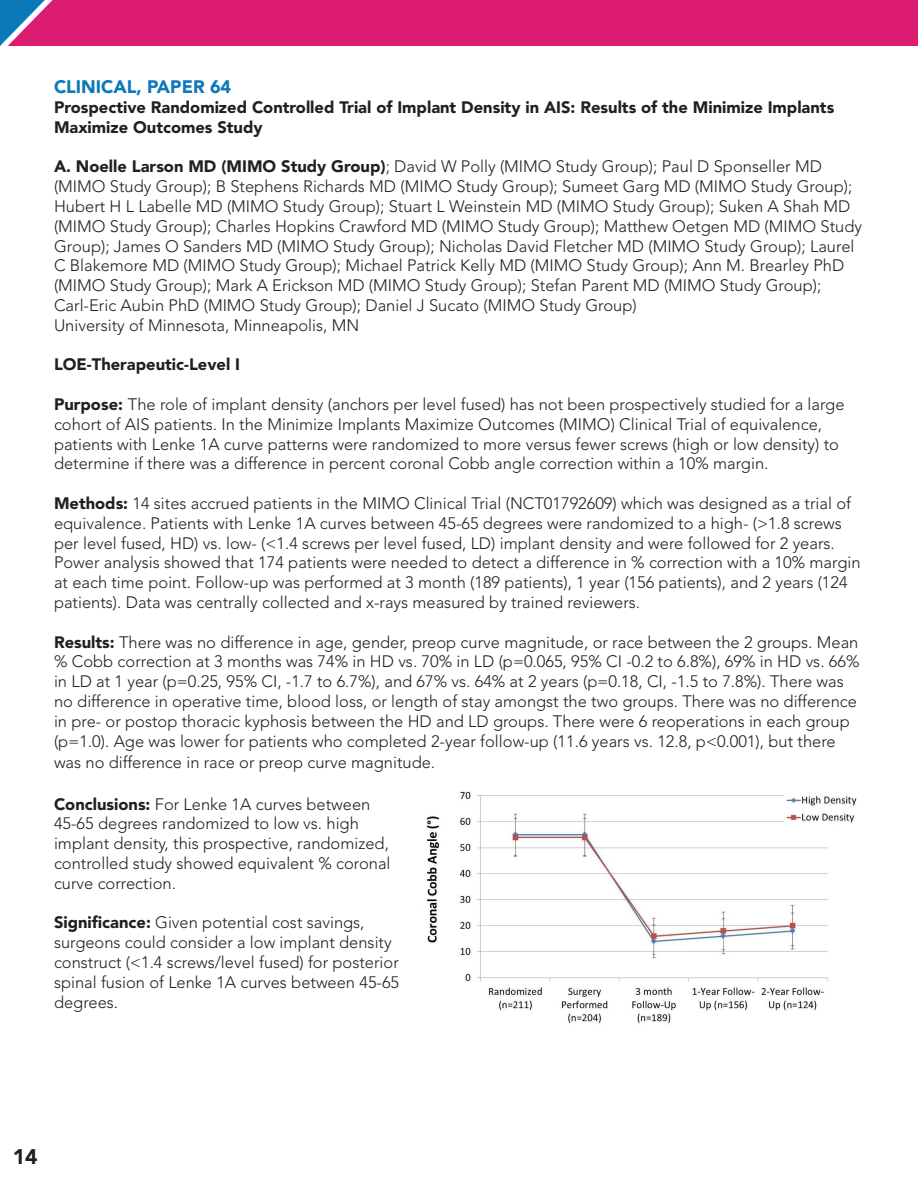
<style>
.page{position:relative;width:918px;height:1188px;background:#fff}
.page>*{position:absolute;margin:0;border:0;box-sizing:border-box;transform-origin:0 0}
.t1{font:900 21px "Avenir LT Std";color:#231f20}
.t2{font:900 18px "Avenir LT Std";color:#0b78b9}
.t3{font:300 16.5px/19.8px "Avenir LT Std";color:#231f20}
.t4{font:900 16.5px/19.8px "Avenir LT Std";color:#231f20}
.s1{font-weight:900}
</style>
<div class="page">
<img style="left:426px;top:791px;width:431px;height:233px">
<div style="left:0;top:0;width:918px;height:45px;background:#db1c71"></div>
<p class="t2" style="left:54px;top:76px;width:179px">CLINICAL, PAPER 64</p>
<p class="t4" style="left:54px;top:97px;width:782px">Prospective Randomized Controlled Trial of Implant Density in AIS: Results of the Minimize Implants<br>Maximize Outcomes Study</p>
<p class="t3" style="left:54px;top:157px;width:810px"><span class="s1">A. Noelle Larson MD (MIMO Study Group)</span>; David W Polly (MIMO Study Group); Paul D Sponseller MD (MIMO Study Group); B Stephens Richards MD (MIMO Study Group); Sumeet Garg MD (MIMO Study Group); Hubert H L Labelle MD (MIMO Study Group); Stuart L Weinstein MD (MIMO Study Group); Suken A Shah MD (MIMO Study Group); Charles Hopkins Crawford MD (MIMO Study Group); Matthew Oetgen MD (MIMO Study Group); James O Sanders MD (MIMO Study Group); Nicholas David Fletcher MD (MIMO Study Group); Laurel C Blakemore MD (MIMO Study Group); Michael Patrick Kelly MD (MIMO Study Group); Ann M. Brearley PhD (MIMO Study Group); Mark A Erickson MD (MIMO Study Group); Stefan Parent MD (MIMO Study Group); Carl-Eric Aubin PhD (MIMO Study Group); Daniel J Sucato (MIMO Study Group)</p>
<p class="t3" style="left:54px;top:315px;width:307px">University of Minnesota, Minneapolis, MN</p>
<p class="t4" style="left:54px;top:355px;width:188px">LOE-Therapeutic-Level I</p>
<p class="t3" style="left:54px;top:394px;width:792px"><span class="s1">Purpose:</span> The role of implant density (anchors per level fused) has not been prospectively studied for a large cohort of AIS patients. In the Minimize Implants Maximize Outcomes (MIMO) Clinical Trial of equivalence, patients with Lenke 1A curve patterns were randomized to more versus fewer screws (high or low density) to determine if there was a difference in percent coronal Cobb angle correction within a 10% margin.</p>
<p class="t3" style="left:54px;top:493px;width:808px"><span class="s1">Methods:</span> 14 sites accrued patients in the MIMO Clinical Trial (NCT01792609) which was designed as a trial of equivalence. Patients with Lenke 1A curves between 45-65 degrees were randomized to a high- (&gt;1.8 screws per level fused, HD) vs. low- (&lt;1.4 screws per level fused, LD) implant density and were followed for 2 years.<br>Power analysis showed that 174 patients were needed to detect a difference in % correction with a 10% margin at each time point. Follow-up was performed at 3 month (189 patients), 1 year (156 patients), and 2 years (124 patients). Data was centrally collected and x-rays measured by trained reviewers.</p>
<p class="t3" style="left:54px;top:632px;width:807px"><span class="s1">Results:</span> There was no difference in age, gender, preop curve magnitude, or race between the 2 groups. Mean % Cobb correction at 3 months was 74% in HD vs. 70% in LD (p=0.065, 95% CI -0.2 to 6.8%), 69% in HD vs. 66% in LD at 1 year (p=0.25, 95% CI, -1.7 to 6.7%), and 67% vs. 64% at 2 years (p=0.18, CI, -1.5 to 7.8%). There was no difference in operative time, blood loss, or length of stay amongst the two groups. There was no difference in pre- or postop thoracic kyphosis between the HD and LD groups. There were 6 reoperations in each group (p=1.0). Age was lower for patients who completed 2-year follow-up (11.6 years vs. 12.8, p&lt;0.001), but there</p>
<p class="t3" style="left:54px;top:753px;width:383px">was no difference in race or preop curve magnitude.</p>
<p class="t3" style="left:54px;top:794px;width:338px"><span class="s1">Conclusions:</span> For Lenke 1A curves between 45-65 degrees randomized to low vs. high implant density, this prospective, randomized, controlled study showed equivalent % coronal curve correction.</p>
<p class="t3" style="left:54px;top:913px;width:347px"><span class="s1">Significance:</span> Given potential cost savings, surgeons could consider a low implant density construct (&lt;1.4 screws/level fused) for posterior spinal fusion of Lenke 1A curves between 45-65 degrees.</p>
<p class="t1" style="left:13px;top:1144px;width:26px">14</p>
</div>
